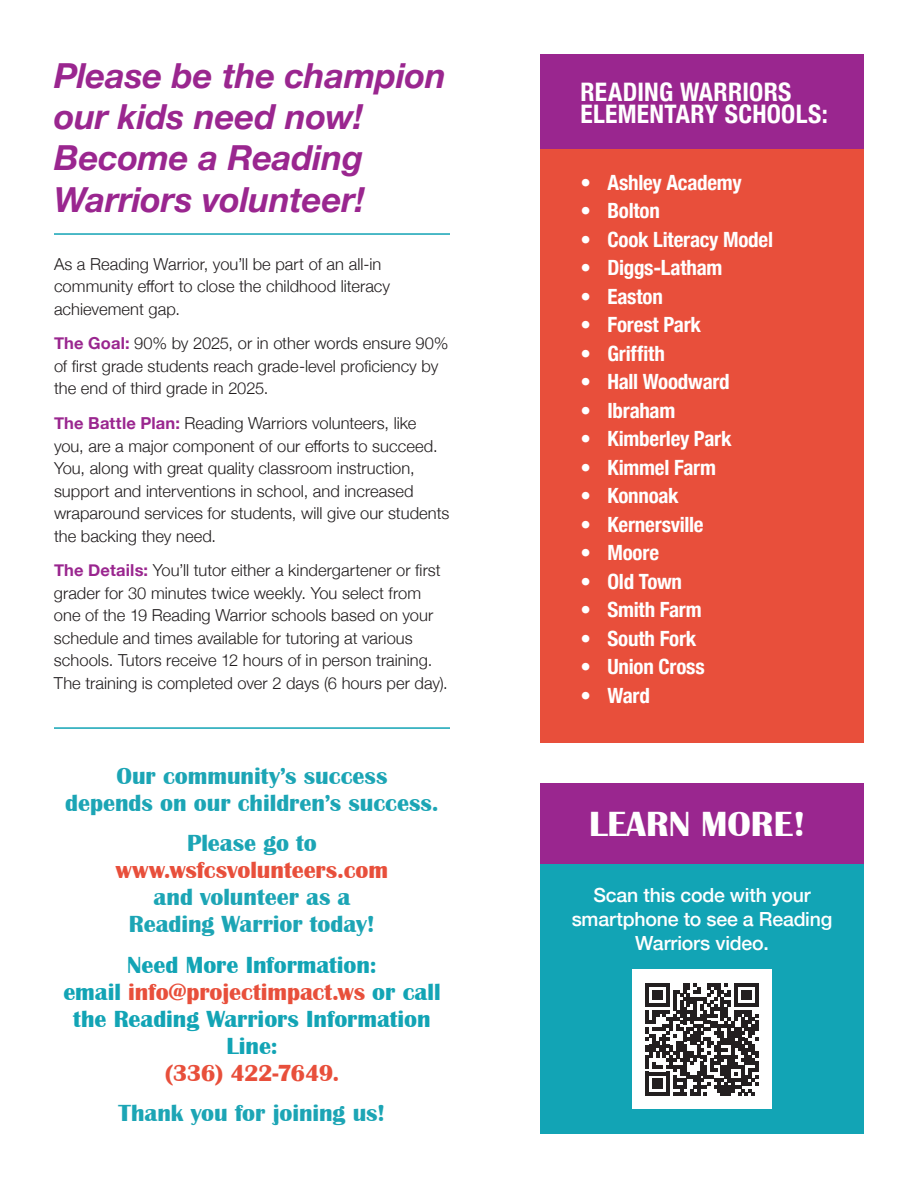
<style>
.page{position:relative;width:918px;height:1188px;background:#fff}
.page>*{position:absolute;margin:0;border:0;box-sizing:border-box;transform-origin:0 0}
.t1{font:700 36px "Britannic";color:#fff}
.t2{font:italic 700 34.5px/41.4px "Helvetica Neue";letter-spacing:-.005em;color:#9a268f}
.t3{font:700 condensed 25.5px/22.5px "Helvetica Neue";letter-spacing:.01em;color:#fff}
.t4{font:700 24px/27px "Britannic";color:#1ca5b5;text-align:center}
.t5{font:700 24px/27px "Britannic";color:#12a4b5;text-align:center}
.t6{font:700 24px "Britannic";color:#e84f3b}
.t7{font:700 24px "Britannic";letter-spacing:-.03em;color:#e84f3b}
.t8{font:700 condensed 21px "Helvetica Neue";letter-spacing:-.01em;color:#fff}
.t9{font:500 19.5px/24px "Helvetica Neue";letter-spacing:-.01em;color:#fff;text-align:center}
.t10{font:300 16.5px/22.5px "Helvetica Neue";letter-spacing:.005em;color:#211d1e}
.s1{font-weight:700;color:#9a268f}
.s2{color:#e84f3b}
</style>
<div class="page">
<div style="left:540px;top:783px;width:324px;height:350px;background:#12a4b5"></div>
<div style="left:540px;top:55px;width:324px;height:687px;background:#e84f3b"></div>
<div style="left:632px;top:970px;width:140px;height:139px;background:#fff"></div>
<svg style="left:646px;top:983px;width:112px;height:113px"></svg>
<hr style="left:54px;top:233px;width:396px;height:2px;background:#12a4b5">
<div style="left:540px;top:54px;width:324px;height:94px;background:#9a268f"></div>
<div style="left:540px;top:783px;width:324px;height:81px;background:#9a268f"></div>
<hr style="left:54px;top:727px;width:396px;height:2px;background:#12a4b5">
<h2 class="t2" style="left:54px;top:56px;width:394px">Please be the champion our kids need now!<br>Become a Reading<br>Warriors volunteer!</h2>
<p class="t10" style="left:54px;top:252px;width:338px">As a Reading Warrior, you’ll be part of an all-in community effort to close the childhood literacy achievement gap.</p>
<p class="t10" style="left:54px;top:331px;width:396px"><span class="s1">The Goal:</span> 90% by 2025, or in other words ensure 90% of first grade students reach grade-level proficiency by the end of third grade in 2025.</p>
<p class="t10" style="left:54px;top:411px;width:397px"><span class="s1">The Battle Plan:</span> Reading Warriors volunteers, like you, are a major component of our efforts to succeed.<br>You, along with great quality classroom instruction, support and interventions in school, and increased wraparound services for students, will give our students the backing they need.</p>
<p class="t10" style="left:54px;top:558px;width:395px"><span class="s1">The Details:</span> You’ll tutor either a kindergartener or first grader for 30 minutes twice weekly. You select from one of the 19 Reading Warrior schools based on your schedule and times available for tutoring at various schools. Tutors receive 12 hours of in person training.<br>The training is completed over 2 days (6 hours per day).</p>
<h3 class="t4" style="left:65px;top:762px;width:375px">Our community’s success<br>depends on our children’s success.</h3>
<h3 class="t4" style="left:187px;top:830px;width:131px">Please go to</h3>
<h3 class="t6" style="left:116px;top:857px;width:274px">www.wsfcsvolunteers.com</h3>
<h3 class="t4" style="left:129px;top:884px;width:248px">and volunteer as a<br>Reading Warrior today!</h3>
<h3 class="t5" style="left:63px;top:951px;width:379px">Need More Information:<br>email <span class="s2">info@projectimpact.ws</span> or call the Reading Warriors Information<br>Line:</h3>
<h3 class="t7" style="left:165px;top:1059px;width:176px">(336) 422-7649.</h3>
<h3 class="t4" style="left:118px;top:1100px;width:269px">Thank you for joining us!</h3>
<h3 class="t3" style="left:580px;top:79px;width:249px">READING WARRIORS<br>ELEMENTARY SCHOOLS:</h3>
<p class="t8" style="left:580px;top:165px;width:163px">• Ashley Academy</p>
<p class="t8" style="left:580px;top:193px;width:81px">• Bolton</p>
<p class="t8" style="left:580px;top:222px;width:194px">• Cook Literacy Model</p>
<p class="t8" style="left:580px;top:250px;width:143px">• Diggs-Latham</p>
<p class="t8" style="left:580px;top:279px;width:84px">• Easton</p>
<p class="t8" style="left:580px;top:307px;width:122px">• Forest Park</p>
<p class="t8" style="left:580px;top:336px;width:86px">• Griffith</p>
<p class="t8" style="left:580px;top:364px;width:151px">• Hall Woodward</p>
<p class="t8" style="left:580px;top:393px;width:96px">• Ibraham</p>
<p class="t8" style="left:580px;top:421px;width:153px">• Kimberley Park</p>
<p class="t8" style="left:580px;top:450px;width:137px">• Kimmel Farm</p>
<p class="t8" style="left:580px;top:478px;width:100px">• Konnoak</p>
<p class="t8" style="left:580px;top:507px;width:125px">• Kernersville</p>
<p class="t8" style="left:580px;top:535px;width:80px">• Moore</p>
<p class="t8" style="left:580px;top:564px;width:103px">• Old Town</p>
<p class="t8" style="left:580px;top:592px;width:123px">• Smith Farm</p>
<p class="t8" style="left:580px;top:621px;width:117px">• South Fork</p>
<p class="t8" style="left:580px;top:649px;width:126px">• Union Cross</p>
<p class="t8" style="left:580px;top:678px;width:71px">• Ward</p>
<h1 class="t1" style="left:589px;top:803px;width:218px">LEARN MORE!</h1>
<p class="t9" style="left:572px;top:882px;width:262px">Scan this code with your smartphone to see a Reading<br>Warriors video.</p>
</div>
